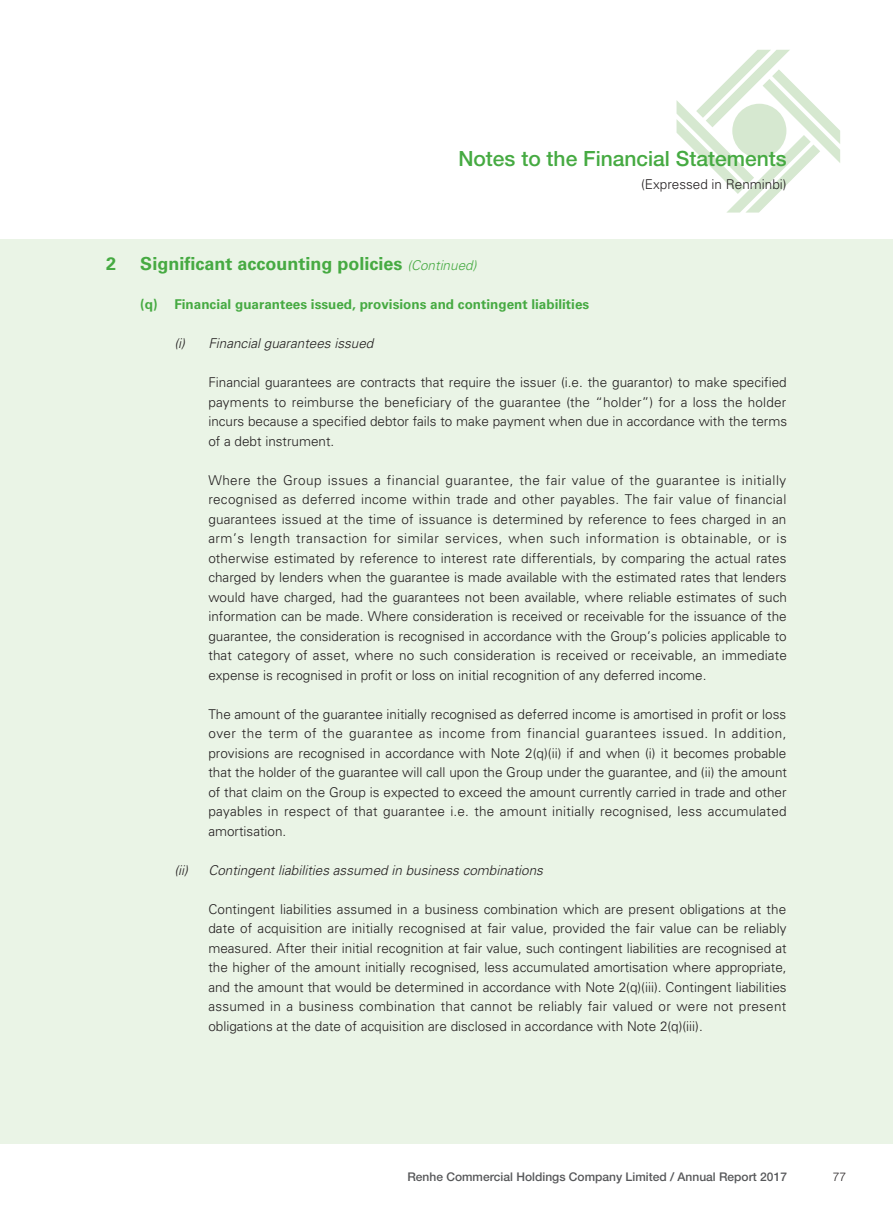
<style>
.page{position:relative;width:893px;height:1212px;background:#fff}
.page>*{position:absolute;margin:0;border:0;box-sizing:border-box;transform-origin:0 0}
.t1{font:500 21px "Helvetica Neue LT Std";color:#46aa42}
._01_H1{font:700 18px "Univers LT Std";color:#46aa42}
._00_txt{font:300 13.5px/19.5px "Univers LT Std";color:#231f20;text-align:justify}
._03_H3{font:italic 300 13.5px "Univers LT Std";color:#231f20}
._02_H2{font:700 13.5px "Univers LT Std";color:#46aa42}
.t2{font:500 12px "Helvetica Neue LT Std";color:#57585a}
.t3{font:300 12px "Helvetica Neue LT Std";color:#231f20}
.s1{font-weight:300;font-style:italic;font-size:13.5px}
</style>
<div class="page">
<div style="left:0;top:239px;width:893px;height:905px;background:#eaf4e6"></div>
<svg style="left:676px;top:50px;width:164px;height:163px"></svg>
<h1 class="t1" style="left:458px;top:146px;width:330px">Notes to the Financial Statements</h1>
<p class="_00_txt" style="left:641px;top:174px;width:147px">(Expressed in Renminbi)</p>
<p class="_01_H1" style="left:106px;top:253px;width:12px">2</p>
<p class="_01_H1" style="left:140px;top:253px;width:338px">Significant accounting policies <span class="s1">(Continued)</span></p>
<p class="_02_H2" style="left:140px;top:296px;width:450px">(q) Financial guarantees issued, provisions and contingent liabilities</p>
<p class="_03_H3" style="left:174px;top:335px;width:201px">(i) Financial guarantees issued</p>
<p class="_00_txt" style="left:208px;top:373px;width:580px">Financial guarantees are contracts that require the issuer (i.e. the guarantor) to make specified payments to reimburse the beneficiary of the guarantee (the “holder”) for a loss the holder incurs because a specified debtor fails to make payment when due in accordance with the terms of a debt instrument.</p>
<p class="_00_txt" style="left:208px;top:470px;width:580px">Where the Group issues a financial guarantee, the fair value of the guarantee is initially recognised as deferred income within trade and other payables. The fair value of financial guarantees issued at the time of issuance is determined by reference to fees charged in an arm’s length transaction for similar services, when such information is obtainable, or is otherwise estimated by reference to interest rate differentials, by comparing the actual rates charged by lenders when the guarantee is made available with the estimated rates that lenders would have charged, had the guarantees not been available, where reliable estimates of such information can be made. Where consideration is received or receivable for the issuance of the guarantee, the consideration is recognised in accordance with the Group’s policies applicable to that category of asset, where no such consideration is received or receivable, an immediate expense is recognised in profit or loss on initial recognition of any deferred income.</p>
<p class="_00_txt" style="left:208px;top:704px;width:580px">The amount of the guarantee initially recognised as deferred income is amortised in profit or loss over the term of the guarantee as income from financial guarantees issued. In addition, provisions are recognised in accordance with Note 2(q)(ii) if and when (i) it becomes probable that the holder of the guarantee will call upon the Group under the guarantee, and (ii) the amount of that claim on the Group is expected to exceed the amount currently carried in trade and other payables in respect of that guarantee i.e. the amount initially recognised, less accumulated amortisation.</p>
<p class="_03_H3" style="left:174px;top:862px;width:370px">(ii) Contingent liabilities assumed in business combinations</p>
<p class="_00_txt" style="left:208px;top:899px;width:580px">Contingent liabilities assumed in a business combination which are present obligations at the date of acquisition are initially recognised at fair value, provided the fair value can be reliably measured. After their initial recognition at fair value, such contingent liabilities are recognised at the higher of the amount initially recognised, less accumulated amortisation where appropriate, and the amount that would be determined in accordance with Note 2(q)(iii). Contingent liabilities assumed in a business combination that cannot be reliably fair valued or were not present obligations at the date of acquisition are disclosed in accordance with Note 2(q)(iii).</p>
<p class="t2" style="left:407px;top:1169px;width:381px">Renhe Commercial Holdings Company Limited / Annual Report 2017</p>
<p class="t3" style="left:833px;top:1169px;width:15px">77</p>
</div>
